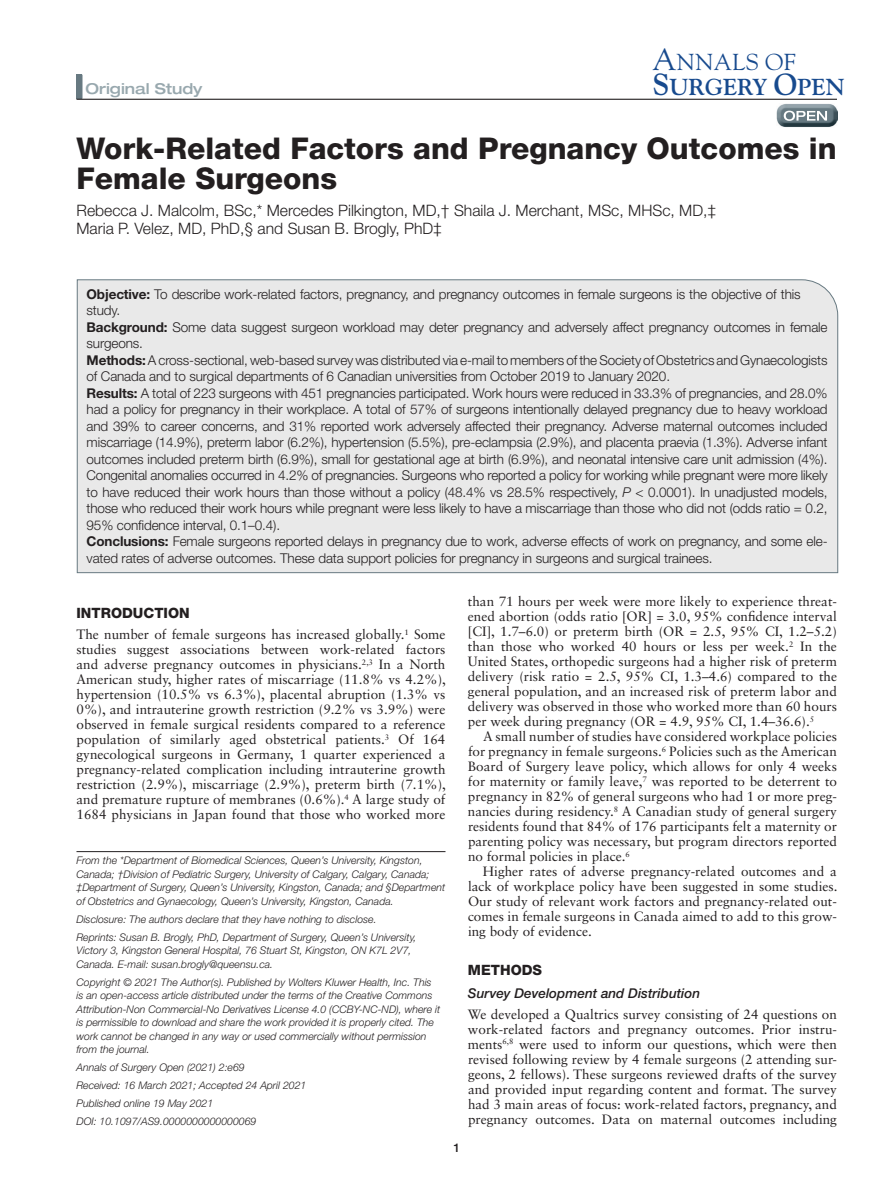
<style>
.page{position:relative;width:891px;height:1188px;background:#fff}
.page>*{position:absolute;margin:0;border:0;box-sizing:border-box;transform-origin:0 0}
.t1{font:800 30px/30px "Helvetica Neue LT Std";color:#231f20}
.t2{font:700 22.95px/25.2px "Goudy";color:#174a8e}
.t3{font:300 15.75px/18px "Helvetica Neue LT Std";color:#231f20}
.t4{font:500 expanded 15px "Helvetica Neue LT Std";color:#98a8ae}
.t5{font:800 14.25px "Helvetica Neue LT Std";color:#231f20}
.t6{font:13.5px/15px "Sabon LT Std";color:#231f20;text-align:justify}
.t7{font:300 13.5px/16.5px "Helvetica Neue LT Std";letter-spacing:-.01em;color:#231f20}
.t8{font:italic 500 13.5px "Helvetica Neue LT Std";color:#231f20}
.t9{font:500 12px "Helvetica Neue LT Std";color:#231f20}
.t10{font:italic 300 10.5px/13.5px "Helvetica Neue LT Std";color:#231f20}
.s1{font-weight:400;font-size:30.45px}
.s2{font-weight:400}
.s3{font-size:30.45px}
.s4{font-weight:700}
.s5{font-style:italic}
</style>
<div class="page">
<div style="left:76px;top:74px;width:6px;height:25px;background:#677981"></div>
<hr style="left:76px;top:99px;width:761px;height:1px;background:#231f20">
<img style="left:776px;top:104px;width:61px;height:23px">
<svg style="left:784px;top:111px;width:43px;height:10px"></svg>
<hr style="left:76px;top:851px;width:370px;height:1px;background:#231f20">
<div style="left:76px;top:279px;width:762px;height:294px;background:#e9e9e9"></div>
<p class="t4" style="left:86px;top:80px;width:118px">Original Study</p>
<h2 class="t2" style="left:652px;top:50px;width:194px"><span class="s1">A</span><span class="s2">NNALS OF<br></span><span class="s3">S</span>URGERY <span class="s3">O</span>PEN</h2>
<h1 class="t1" style="left:76px;top:134px;width:762px">Work-Related Factors and Pregnancy Outcomes in<br>Female Surgeons</h1>
<p class="t3" style="left:76px;top:201px;width:641px">Rebecca J. Malcolm, BSc,* Mercedes Pilkington, MD,† Shaila J. Merchant, MSc, MHSc, MD,‡<br>Maria P. Velez, MD, PhD,§ and Susan B. Brogly, PhD‡</p>
<p class="t7" style="left:87px;top:285px;width:743px"><span class="s4">Objective:</span> To describe work-related factors, pregnancy, and pregnancy outcomes in female surgeons is the objective of this study.<br><span class="s4">Background:</span> Some data suggest surgeon workload may deter pregnancy and adversely affect pregnancy outcomes in female surgeons.<br><span class="s4">Methods:</span> A cross-sectional, web-based survey was distributed via e-mail to members of the Society of Obstetrics and Gynaecologists of Canada and to surgical departments of 6 Canadian universities from October 2019 to January 2020.<br><span class="s4">Results:</span> A total of 223 surgeons with 451 pregnancies participated. Work hours were reduced in 33.3% of pregnancies, and 28.0% had a policy for pregnancy in their workplace. A total of 57% of surgeons intentionally delayed pregnancy due to heavy workload and 39% to career concerns, and 31% reported work adversely affected their pregnancy. Adverse maternal outcomes included miscarriage (14.9%), preterm labor (6.2%), hypertension (5.5%), pre-eclampsia (2.9%), and placenta praevia (1.3%). Adverse infant outcomes included preterm birth (6.9%), small for gestational age at birth (6.9%), and neonatal intensive care unit admission (4%).<br>Congenital anomalies occurred in 4.2% of pregnancies. Surgeons who reported a policy for working while pregnant were more likely to have reduced their work hours than those without a policy (48.4% vs 28.5% respectively, <span class="s5">P</span> &lt; 0.0001). In unadjusted models, those who reduced their work hours while pregnant were less likely to have a miscarriage than those who did not (odds ratio = 0.2, 95% confidence interval, 0.1–0.4).<br><span class="s4">Conclusions:</span> Female surgeons reported delays in pregnancy due to work, adverse effects of work on pregnancy, and some ele&shy;vated rates of adverse outcomes. These data support policies for pregnancy in surgeons and surgical trainees.</p>
<p class="t5" style="left:76px;top:605px;width:115px">INTRODUCTION</p>
<p class="t6" style="left:76px;top:627px;width:371px">The number of female surgeons has increased globally.<sup>1</sup> Some studies suggest associations between work-related factors and adverse pregnancy outcomes in physicians.<sup>2,3</sup> In a North American study, higher rates of miscarriage (11.8% vs 4.2%), hypertension (10.5% vs 6.3%), placental abruption (1.3% vs 0%), and intrauterine growth restriction (9.2% vs 3.9%) were observed in female surgical residents compared to a reference population of similarly aged obstetrical patients.<sup>3</sup> Of 164 gynecological surgeons in Germany, 1 quarter experienced a pregnancy-related complication including intrauterine growth restriction (2.9%), miscarriage (2.9%), preterm birth (7.1%), and premature rupture of membranes (0.6%).<sup>4</sup> A large study of 1684 physicians in Japan found that those who worked more</p>
<p class="t10" style="left:76px;top:853px;width:370px">From the *Department of Biomedical Sciences, Queen’s University, Kingston, Canada; †Division of Pediatric Surgery, University of Calgary, Calgary, Canada; ‡Department of Surgery, Queen’s University, Kingston, Canada; and §Department of Obstetrics and Gynaecology, Queen’s University, Kingston, Canada.</p>
<p class="t10" style="left:76px;top:910px;width:341px;line-height:18px">Disclosure: The authors declare that they have nothing to disclose.<br>Reprints: Susan B. Brogly, PhD, Department of Surgery, Queen’s University,</p>
<p class="t10" style="left:76px;top:943px;width:336px">Victory 3, Kingston General Hospital, 76 Stuart St, Kingston, ON K7L 2V7,<br>Canada. E-mail: susan.brogly@queensu.ca.</p>
<p class="t10" style="left:76px;top:975px;width:365px">Copyright © 2021 The Author(s). Published by Wolters Kluwer Health, Inc. This is an open-access article distributed under the terms of the Creative Commons Attribution-Non Commercial-No Derivatives License 4.0 (CCBY-NC-ND), where it is permissible to download and share the work provided it is properly cited. The work cannot be changed in any way or used commercially without permission from the journal.</p>
<p class="t10" style="left:76px;top:1058px;width:231px;line-height:18px">Annals of Surgery Open (2021) 2:e69<br>Received: 16 March 2021; Accepted 24 April 2021<br>Published online 19 May 2021<br>DOI: 10.1097/AS9.0000000000000069</p>
<p class="t9" style="left:453px;top:1140px;width:8px">1</p>
<p class="t6" style="left:468px;top:594px;width:371px">than 71 hours per week were more likely to experience threat&shy;ened abortion (odds ratio [OR] = 3.0, 95% confidence interval [CI], 1.7–6.0) or preterm birth (OR = 2.5, 95% CI, 1.2–5.2) than those who worked 40 hours or less per week.<sup>2</sup> In the United States, orthopedic surgeons had a higher risk of preterm delivery (risk ratio = 2.5, 95% CI, 1.3–4.6) compared to the general population, and an increased risk of preterm labor and delivery was observed in those who worked more than 60 hours per week during pregnancy (OR = 4.9, 95% CI, 1.4–36.6).<sup>5</sup></p>
<p class="t6" style="left:468px;top:729px;width:371px;text-indent:15px">A small number of studies have considered workplace policies for pregnancy in female surgeons.<sup>6</sup> Policies such as the American Board of Surgery leave policy, which allows for only 4 weeks for maternity or family leave,<sup>7</sup> was reported to be deterrent to pregnancy in 82% of general surgeons who had 1 or more preg&shy;nancies during residency.<sup>8</sup> A Canadian study of general surgery residents found that 84% of 176 participants felt a maternity or parenting policy was necessary, but program directors reported no formal policies in place.<sup>6</sup></p>
<p class="t6" style="left:468px;top:864px;width:371px;text-indent:15px">Higher rates of adverse pregnancy-related outcomes and a lack of workplace policy have been suggested in some studies.<br>Our study of relevant work factors and pregnancy-related out&shy;comes in female surgeons in Canada aimed to add to this grow&shy;ing body of evidence.</p>
<p class="t5" style="left:468px;top:962px;width:76px">METHODS</p>
<p class="t8" style="left:468px;top:985px;width:234px">Survey Development and Distribution</p>
<p class="t6" style="left:468px;top:1007px;width:371px">We developed a Qualtrics survey consisting of 24 questions on work-related factors and pregnancy outcomes. Prior instru&shy;ments<sup>6,8</sup> were used to inform our questions, which were then revised following review by 4 female surgeons (2 attending sur&shy;geons, 2 fellows). These surgeons reviewed drafts of the survey and provided input regarding content and format. The survey had 3 main areas of focus: work-related factors, pregnancy, and pregnancy outcomes. Data on maternal outcomes including</p>
</div>
